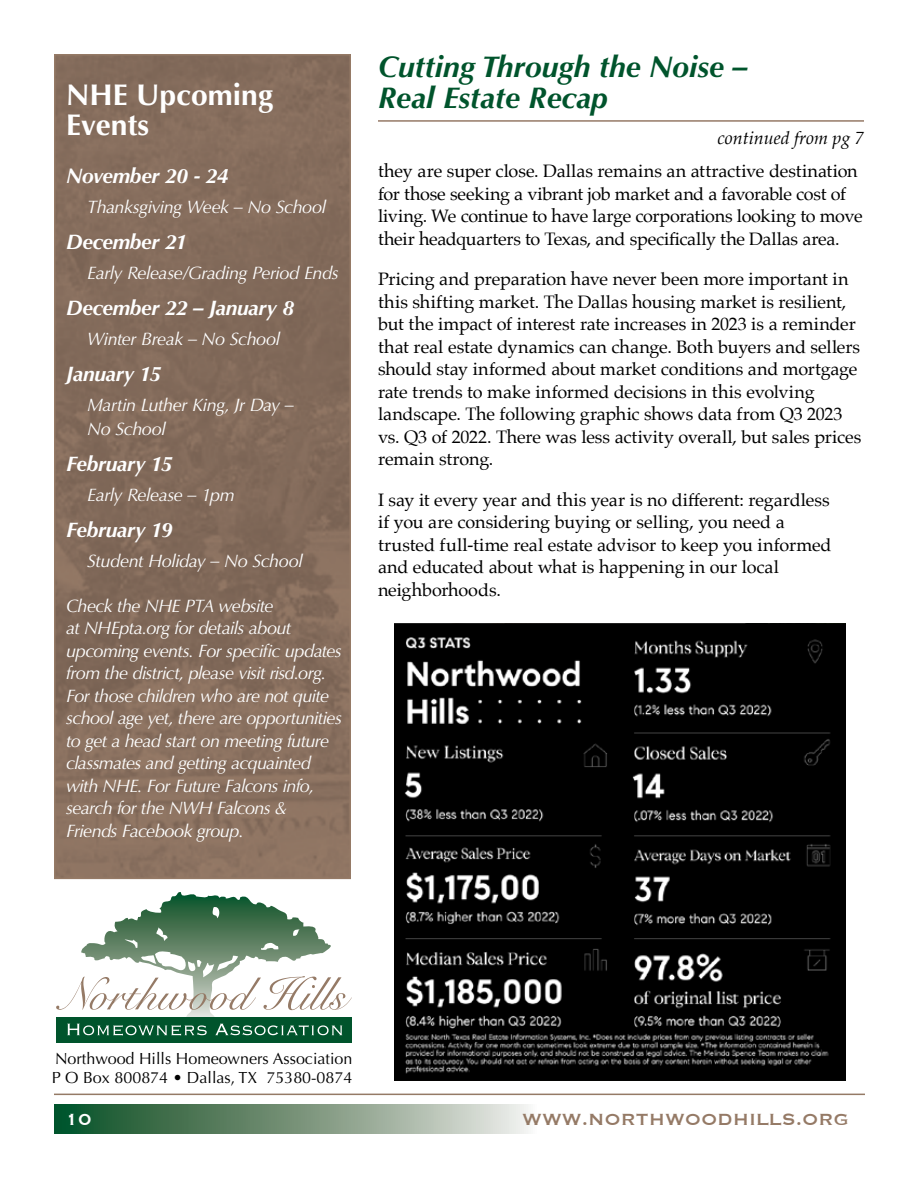
<style>
.page{position:relative;width:918px;height:1188px;background:#fff}
.page>*{position:absolute;margin:0;border:0;box-sizing:border-box;transform-origin:0 0}
.t1{font:italic 700 30px/31.5px "Optima";color:#00542c}
.t2{font:700 30px/30px "Optima";color:#fff}
.t3{font:italic 700 21px "Optima";letter-spacing:-.015em;color:#fff}
.t4{font:21px "Copperplate";color:#957a66}
.t5{font:21px "Copperplate";color:#fff}
.t6{font:18px/22.5px "Palatino";letter-spacing:-.01em;color:#000}
.t7{font:italic 18px/22.5px "Optima";letter-spacing:-.035em;color:#fff}
.t8{font:italic 18px "Palatino";color:#000}
.t9{font:16.2px/19.4px "Optima";color:#000}
</style>
<div class="page">
<svg style="left:54px;top:1104px;width:475px;height:30px;background:#77967e"></svg>
<img style="left:57px;top:57px;width:291px;height:819px">
<div style="left:54px;top:54px;width:297px;height:825px;border:2px solid #957a66"></div>
<div style="left:56px;top:1018px;width:296px;height:25px;background:#00542c"></div>
<svg style="left:56px;top:892px;width:296px;height:144px"></svg>
<hr style="left:378px;top:120px;width:486px;height:2px;background:#957a66">
<img style="left:394px;top:623px;width:452px;height:457px">
<hr style="left:54px;top:1094px;width:811px;height:1px;background:#957a66">
<h1 class="t2" style="left:66px;top:80px;width:208px">NHE Upcoming<br>Events</h1>
<p class="t3" style="left:66px;top:163px;width:164px">November 20 - 24</p>
<p class="t7" style="left:87px;top:195px;width:240px">Thanksgiving Week – No School</p>
<p class="t3" style="left:66px;top:229px;width:122px">December 21</p>
<p class="t7" style="left:87px;top:261px;width:253px">Early Release/Grading Period Ends</p>
<p class="t3" style="left:66px;top:295px;width:229px">December 22 – January 8</p>
<p class="t7" style="left:87px;top:327px;width:194px">Winter Break – No School</p>
<p class="t3" style="left:66px;top:361px;width:96px">January 15</p>
<p class="t7" style="left:87px;top:393px;width:208px;line-height:24px">Martin Luther King, Jr Day –<br>No School</p>
<p class="t3" style="left:66px;top:451px;width:108px">February 15</p>
<p class="t7" style="left:87px;top:483px;width:149px">Early Release – 1pm</p>
<p class="t3" style="left:66px;top:517px;width:108px">February 19</p>
<p class="t7" style="left:87px;top:549px;width:217px">Student Holiday – No School</p>
<p class="t7" style="left:66px;top:594px;width:277px">Check the NHE PTA website<br>at NHEpta.org for details about upcoming events. For specific updates from the district, please visit risd.org.<br>For those children who are not quite school age yet, there are opportunities to get a head start on meeting future classmates and getting acquainted with NHE. For Future Falcons info, search for the NWH Falcons &amp; Friends Facebook group.</p>
<h1 class="t1" style="left:378px;top:51px;width:371px">Cutting Through the Noise –<br>Real Estate Recap</h1>
<p class="t8" style="left:717px;top:122px;width:148px">continued from pg 7</p>
<p class="t6" style="left:378px;top:160px;width:486px">they are super close. Dallas remains an attractive destination for those seeking a vibrant job market and a favorable cost of living. We continue to have large corporations looking to move their headquarters to Texas, and specifically the Dallas area.</p>
<p class="t6" style="left:378px;top:268px;width:485px">Pricing and preparation have never been more important in this shifting market. The Dallas housing market is resilient, but the impact of interest rate increases in 2023 is a reminder that real estate dynamics can change. Both buyers and sellers should stay informed about market conditions and mortgage rate trends to make informed decisions in this evolving landscape. The following graphic shows data from Q3 2023 vs. Q3 of 2022. There was less activity overall, but sales prices remain strong.</p>
<p class="t6" style="left:378px;top:489px;width:455px">I say it every year and this year is no different: regardless if you are considering buying or selling, you need a trusted full-time real estate advisor to keep you informed and educated about what is happening in our local neighborhoods.</p>
<p class="t9" style="left:52px;top:1049px;width:302px">Northwood Hills Homeowners Association<br>P O Box 800874 • Dallas, TX 75380-0874</p>
<p class="t5" style="left:66px;top:1105px;width:27px">10</p>
<p class="t4" style="left:522px;top:1105px;width:328px">WWW.NORTHWOODHILLS.ORG</p>
</div>
